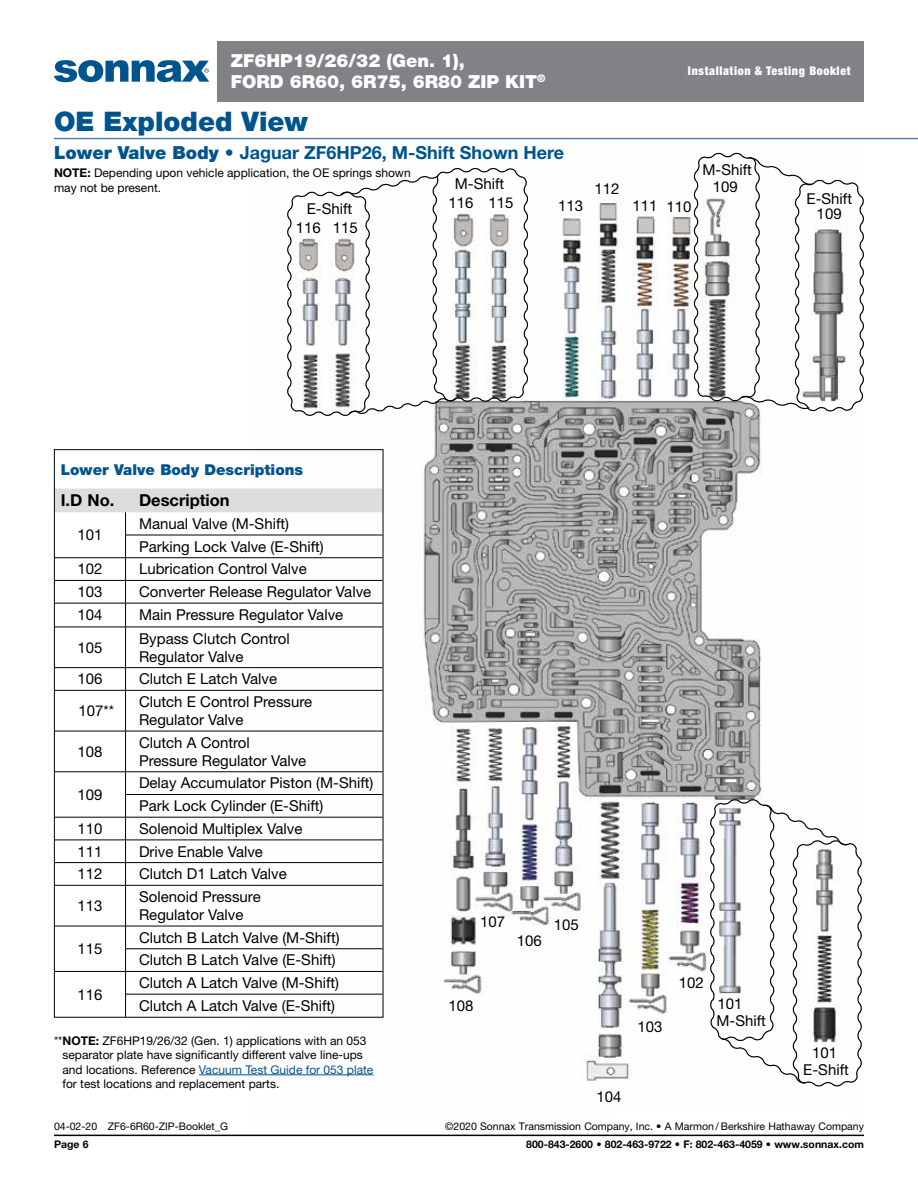
<style>
.page{position:relative;width:918px;height:1188px;background:#fff}
.page>*{position:absolute;margin:0;border:0;box-sizing:border-box;transform-origin:0 0}
.t1{font:900 27px "Helvetica Neue LT Std";color:#00548e}
.t2{font:900 18px/21.6px "Helvetica Neue LT Std";color:#fff}
.t3{font:700 18px "Helvetica Neue LT Std";color:#00548e}
.t4{font:700 16.5px "Helvetica Neue LT Std";color:#000}
.t5{font:15px/22.6px "Helvetica Neue LT Std";color:#000}
.t6{font:900 15px "Helvetica Neue LT Std";color:#00548e}
.t7{font:12px/14.4px "Helvetica Neue LT Std";color:#000}
.t8{font:900 condensed 12px "Helvetica Neue LT Std";letter-spacing:.05em;color:#fff}
.t9{font:10.5px "Helvetica Neue LT Std";color:#000}
.t10{font:700 10.5px "Helvetica Neue LT Std";color:#000}
.s1{font-weight:900}
.s2{font-weight:700}
.s3{color:#00548e}
</style>
<div class="page">
<img style="left:253px;top:199px;width:509px;height:882px">
<svg style="left:56px;top:489px;width:325px;height:138px"></svg>
<hr style="left:55px;top:627px;width:71px;height:1px;background:#000">
<hr style="left:126px;top:627px;width:257px;height:1px;background:#000">
<hr style="left:125px;top:627px;width:1px;height:40px;background:#000">
<hr style="left:55px;top:667px;width:71px;height:1px;background:#000">
<hr style="left:126px;top:667px;width:257px;height:1px;background:#000">
<svg style="left:125px;top:668px;width:1px;height:22px"></svg>
<hr style="left:55px;top:690px;width:71px;height:1px;background:#000">
<hr style="left:126px;top:690px;width:257px;height:1px;background:#000">
<hr style="left:125px;top:691px;width:1px;height:40px;background:#000">
<hr style="left:55px;top:731px;width:71px;height:1px;background:#000">
<hr style="left:126px;top:731px;width:257px;height:1px;background:#000">
<hr style="left:125px;top:731px;width:1px;height:41px;background:#000">
<hr style="left:55px;top:772px;width:71px;height:1px;background:#000">
<hr style="left:126px;top:772px;width:257px;height:1px;background:#000">
<hr style="left:125px;top:794px;width:258px;height:1px;background:#000">
<hr style="left:55px;top:817px;width:71px;height:1px;background:#000">
<hr style="left:126px;top:817px;width:257px;height:1px;background:#000">
<hr style="left:55px;top:840px;width:71px;height:1px;background:#000">
<hr style="left:126px;top:840px;width:257px;height:1px;background:#000">
<hr style="left:55px;top:862px;width:71px;height:1px;background:#000">
<hr style="left:126px;top:862px;width:257px;height:1px;background:#000">
<svg style="left:125px;top:773px;width:1px;height:112px"></svg>
<hr style="left:55px;top:885px;width:71px;height:1px;background:#000">
<hr style="left:126px;top:885px;width:257px;height:1px;background:#000">
<hr style="left:125px;top:886px;width:1px;height:40px;background:#000">
<hr style="left:55px;top:926px;width:71px;height:1px;background:#000">
<hr style="left:126px;top:926px;width:257px;height:1px;background:#000">
<hr style="left:125px;top:948px;width:258px;height:1px;background:#000">
<hr style="left:55px;top:971px;width:71px;height:1px;background:#000">
<hr style="left:126px;top:971px;width:257px;height:1px;background:#000">
<svg style="left:125px;top:926px;width:1px;height:90px"></svg>
<hr style="left:125px;top:994px;width:258px;height:1px;background:#000">
<hr style="left:54px;top:138px;width:864px;height:1px;background:#5783b3">
<hr style="left:199px;top:1075px;width:174px;height:1px;background:#00548e">
<svg style="left:285px;top:168px;width:245px;height:250px"></svg>
<svg style="left:692px;top:152px;width:172px;height:261px"></svg>
<svg style="left:708px;top:798px;width:154px;height:289px"></svg>
<hr style="left:54px;top:1135px;width:810px;height:1px;background:#000">
<svg style="left:54px;top:60px;width:155px;height:22px"></svg>
<div style="left:217px;top:41px;width:647px;height:61px;background:#808285"></div>
<p class="t2" style="left:231px;top:50px;width:316px">ZF6HP19/26/32 (Gen. 1),<br>FORD 6R60, 6R75, 6R80 ZIP KIT<sup>®</sup></p>
<p class="t8" style="left:688px;top:63px;width:164px">Installation &amp; Testing Booklet</p>
<h1 class="t1" style="left:54px;top:105px;width:256px">OE Exploded View</h1>
<p class="t3" style="left:54px;top:142px;width:512px"><span class="s1">Lower Valve Body •</span> Jaguar ZF6HP26, M-Shift Shown Here</p>
<p class="t7" style="left:54px;top:165px;width:358px"><span class="s2">NOTE:</span> Depending upon vehicle application, the OE springs shown may not be present.</p>
<p class="t5" style="left:703px;top:159px;width:51px">M-Shift</p>
<p class="t5" style="left:455px;top:172px;width:51px">M-Shift</p>
<p class="t5" style="left:713px;top:175px;width:27px">109</p>
<p class="t5" style="left:594px;top:177px;width:27px">112</p>
<p class="t5" style="left:307px;top:197px;width:47px">E-Shift</p>
<p class="t5" style="left:296px;top:216px;width:63px">116 115</p>
<p class="t5" style="left:449px;top:191px;width:66px">116 115</p>
<p class="t5" style="left:558px;top:194px;width:27px">113</p>
<p class="t5" style="left:633px;top:194px;width:60px">111 110</p>
<p class="t5" style="left:807px;top:191px;width:47px;line-height:15px;text-align:center">E-Shift<br>109</p>
<p class="t6" style="left:61px;top:460px;width:244px">Lower Valve Body Descriptions</p>
<p class="t4" style="left:61px;top:490px;width:55px">I.D No.</p>
<p class="t4" style="left:139px;top:490px;width:92px">Description</p>
<p class="t5" style="left:78px;top:524px;width:27px">101</p>
<p class="t5" style="left:139px;top:512px;width:186px">Manual Valve (M-Shift)<br>Parking Lock Valve (E-Shift)</p>
<p class="t5" style="left:78px;top:558px;width:27px">102</p>
<p class="t5" style="left:139px;top:558px;width:169px">Lubrication Control Valve</p>
<p class="t5" style="left:78px;top:580px;width:27px">103</p>
<p class="t5" style="left:139px;top:580px;width:234px">Converter Release Regulator Valve</p>
<p class="t5" style="left:78px;top:604px;width:27px">104</p>
<p class="t5" style="left:139px;top:603px;width:206px">Main Pressure Regulator Valve</p>
<p class="t5" style="left:78px;top:636px;width:27px">105</p>
<p class="t5" style="left:139px;top:629px;width:152px;line-height:18px">Bypass Clutch Control<br>Regulator Valve</p>
<p class="t5" style="left:78px;top:667px;width:27px">106</p>
<p class="t5" style="left:139px;top:667px;width:140px">Clutch E Latch Valve</p>
<p class="t5" style="left:79px;top:699px;width:37px">107**</p>
<p class="t5" style="left:139px;top:693px;width:175px;line-height:18px">Clutch E Control Pressure<br>Regulator Valve</p>
<p class="t5" style="left:78px;top:740px;width:27px">108</p>
<p class="t5" style="left:139px;top:733px;width:169px;line-height:18px">Clutch A Control<br>Pressure Regulator Valve</p>
<p class="t5" style="left:78px;top:783px;width:27px">109</p>
<p class="t5" style="left:139px;top:772px;width:236px">Delay Accumulator Piston (M-Shift)<br>Park Lock Cylinder (E-Shift)</p>
<p class="t5" style="left:78px;top:817px;width:27px">110</p>
<p class="t5" style="left:139px;top:817px;width:165px">Solenoid Multiplex Valve</p>
<p class="t5" style="left:78px;top:840px;width:27px">111</p>
<p class="t5" style="left:139px;top:840px;width:125px">Drive Enable Valve</p>
<p class="t5" style="left:78px;top:862px;width:27px">112</p>
<p class="t5" style="left:139px;top:862px;width:149px">Clutch D1 Latch Valve</p>
<p class="t5" style="left:78px;top:894px;width:27px">113</p>
<p class="t5" style="left:139px;top:887px;width:123px;line-height:18px">Solenoid Pressure<br>Regulator Valve</p>
<p class="t5" style="left:78px;top:937px;width:27px">115</p>
<p class="t5" style="left:139px;top:926px;width:202px">Clutch B Latch Valve (M-Shift)<br>Clutch B Latch Valve (E-Shift)</p>
<p class="t5" style="left:78px;top:983px;width:27px">116</p>
<p class="t5" style="left:139px;top:971px;width:202px">Clutch A Latch Valve (M-Shift)<br>Clutch A Latch Valve (E-Shift)</p>
<p class="t7" style="left:62px;top:1033px;width:312px;text-indent:-8px">**<span class="s2">NOTE:</span> ZF6HP19/26/32 (Gen. 1) applications with an 053 separator plate have significantly different valve line-ups and locations. Reference <span class="s3">Vacuum Test Guide for 053 plate </span>for test locations and replacement parts.</p>
<p class="t5" style="left:480px;top:910px;width:27px">107</p>
<p class="t5" style="left:554px;top:913px;width:27px">105</p>
<p class="t5" style="left:517px;top:929px;width:27px">106</p>
<p class="t5" style="left:449px;top:994px;width:27px">108</p>
<p class="t5" style="left:638px;top:1016px;width:27px">103</p>
<p class="t5" style="left:679px;top:971px;width:27px">102</p>
<p class="t5" style="left:717px;top:994px;width:51px;line-height:17.7px">101<br>M-Shift</p>
<p class="t5" style="left:597px;top:1085px;width:27px">104</p>
<p class="t5" style="left:812px;top:1041px;width:27px">101</p>
<p class="t5" style="left:803px;top:1058px;width:47px">E-Shift</p>
<p class="t9" style="left:54px;top:1120px;width:176px">04-02-20 ZF6-6R60-ZIP-Booklet_G</p>
<p class="t9" style="left:445px;top:1120px;width:420px">©2020 Sonnax Transmission Company, Inc. • A Marmon / Berkshire Hathaway Company</p>
<p class="t10" style="left:54px;top:1138px;width:36px">Page 6</p>
<p class="t10" style="left:526px;top:1138px;width:339px">800-843-2600 • 802-463-9722 • F: 802-463-4059 • www.sonnax.com</p>
</div>
